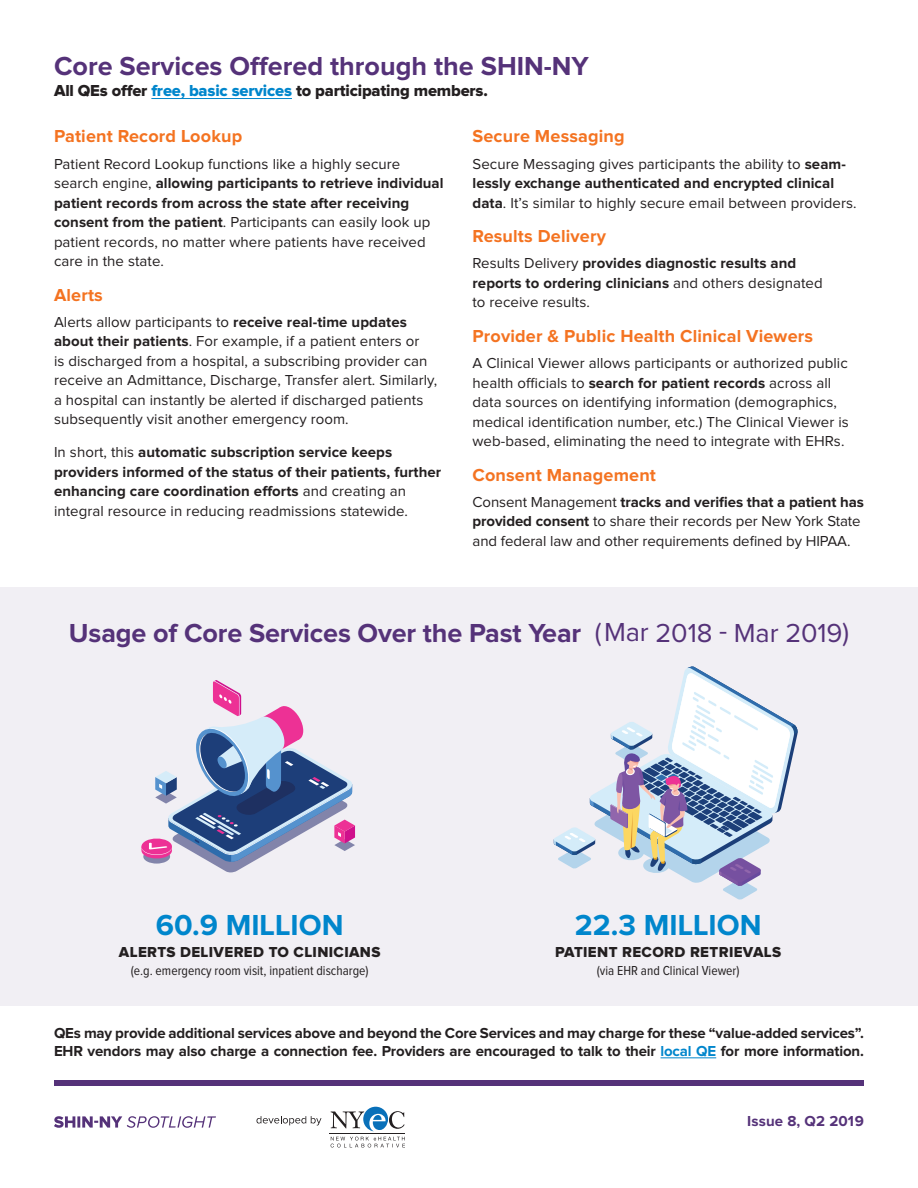
<style>
.page{position:relative;width:918px;height:1188px;background:#fff}
.page>*{position:absolute;margin:0;border:0;box-sizing:border-box;transform-origin:0 0}
.t1{font:700 30px "Proxima Nova";color:#0086cc}
.t2{font:700 27px "Proxima Nova";color:#553279}
.t3{font:700 18px "Proxima Nova";letter-spacing:.01em;color:#f47321}
.t4{font:16.5px "Proxima Nova Extrabld";letter-spacing:-.01em;color:#231f20}
.t5{font:15px/19.5px "Proxima Nova";letter-spacing:.005em;color:#231f20}
.t6{font:700 15px/19.5px "Proxima Nova";letter-spacing:-.01em;color:#231f20}
.t7{font:15px "Proxima Nova Extrabld";letter-spacing:.025em;color:#231f20}
.t8{font:700 15px "Proxima Nova";letter-spacing:.01em;color:#553279}
.t9{font:13.5px "Proxima Nova Cond";color:#231f20}
.s1{color:#0086cc}
.s2{font-weight:700}
.s3{font-weight:400}
</style>
<div class="page">
<svg style="left:54px;top:1116px;width:162px;height:12px"></svg>
<hr style="left:330px;top:1134px;width:75px;height:1px;background:#231f20">
<svg style="left:331px;top:1107px;width:74px;height:24px"></svg>
<svg style="left:331px;top:1137px;width:74px;height:11px"></svg>
<svg style="left:256px;top:1116px;width:65px;height:10px"></svg>
<div style="left:54px;top:1080px;width:810px;height:5px;background:#553279"></div>
<div style="left:0;top:587px;width:918px;height:419px;background:#f1eff4"></div>
<hr style="left:151px;top:98px;width:141px;height:1px;background:#0086cc">
<hr style="left:661px;top:1058px;width:55px;height:1px;background:#0086cc">
<svg style="left:141px;top:680px;width:214px;height:192px"></svg>
<svg style="left:554px;top:666px;width:244px;height:234px"></svg>
<h2 class="t2" style="left:54px;top:54px;width:537px">Core Services Offered through the SHIN-NY</h2>
<p class="t4" style="left:54px;top:83px;width:435px">All QEs offer <span class="s1">free, basic services</span> to participating members.</p>
<p class="t3" style="left:472px;top:128px;width:154px">Secure Messaging</p>
<p class="t5" style="left:472px;top:155px;width:386px">Secure Messaging gives participants the ability to <span class="s2">seam&shy;lessly exchange authenticated and encrypted clinical data</span>. It’s similar to highly secure email between providers.</p>
<p class="t3" style="left:472px;top:228px;width:135px">Results Delivery</p>
<p class="t6" style="left:472px;top:254px;width:352px"><span class="s3">Results Delivery</span> provides diagnostic results and reports to ordering clinicians <span class="s3">and others designated to receive results.</span></p>
<p class="t3" style="left:472px;top:328px;width:342px">Provider &amp; Public Health Clinical Viewers</p>
<p class="t5" style="left:472px;top:354px;width:378px">A Clinical Viewer allows participants or authorized public health officials to <span class="s2">search for patient records</span> across all data sources on identifying information (demographics, medical identification number, etc.) The Clinical Viewer is web-based, eliminating the need to integrate with EHRs.</p>
<p class="t3" style="left:472px;top:466px;width:185px">Consent Management</p>
<p class="t5" style="left:472px;top:493px;width:393px">Consent Management <span class="s2">tracks and verifies that a patient has provided consent</span> to share their records per New York State and federal law and other requirements defined by HIPAA.</p>
<p class="t3" style="left:54px;top:128px;width:190px">Patient Record Lookup</p>
<p class="t5" style="left:54px;top:155px;width:391px">Patient Record Lookup functions like a highly secure search engine, <span class="s2">allowing participants to retrieve individual patient records from across the state after receiving consent from the patient</span>. Participants can easily look up patient records, no matter where patients have received care in the state.</p>
<p class="t3" style="left:54px;top:286px;width:50px">Alerts</p>
<p class="t5" style="left:54px;top:313px;width:385px">Alerts allow participants to <span class="s2">receive real-time updates about their patients</span>. For example, if a patient enters or<br>is discharged from a hospital, a subscribing provider can receive an Admittance, Discharge, Transfer alert. Similarly, a hospital can instantly be alerted if discharged patients subsequently visit another emergency room.</p>
<p class="t6" style="left:54px;top:443px;width:389px"><span class="s3">In short, this</span> automatic subscription service keeps providers informed of the status of their patients, further enhancing care coordination efforts <span class="s3">and creating an integral resource in reducing readmissions statewide.</span></p>
<h2 class="t2" style="left:69px;top:621px;width:782px">Usage of Core Services Over the Past Year <span class="s3">(Mar 2018 - Mar 2019)</span></h2>
<h1 class="t1" style="left:156px;top:911px;width:189px">60.9 MILLION</h1>
<p class="t7" style="left:119px;top:946px;width:263px">ALERTS DELIVERED TO CLINICIANS</p>
<p class="t9" style="left:131px;top:965px;width:239px">(e.g. emergency room visit, inpatient discharge)</p>
<h1 class="t1" style="left:575px;top:911px;width:188px">22.3 MILLION</h1>
<p class="t7" style="left:555px;top:946px;width:228px">PATIENT RECORD RETRIEVALS</p>
<p class="t9" style="left:597px;top:965px;width:144px">(via EHR and Clinical Viewer)</p>
<p class="t6" style="left:54px;top:1024px;width:812px;line-height:18px">QEs may provide additional services above and beyond the Core Services and may charge for these “value-added services”.<br>EHR vendors may also charge a connection fee. Providers are encouraged to talk to their <span class="s1">local QE</span> for more information.</p>
<p class="t8" style="left:747px;top:1114px;width:118px">Issue 8, Q2 2019</p>
</div>
